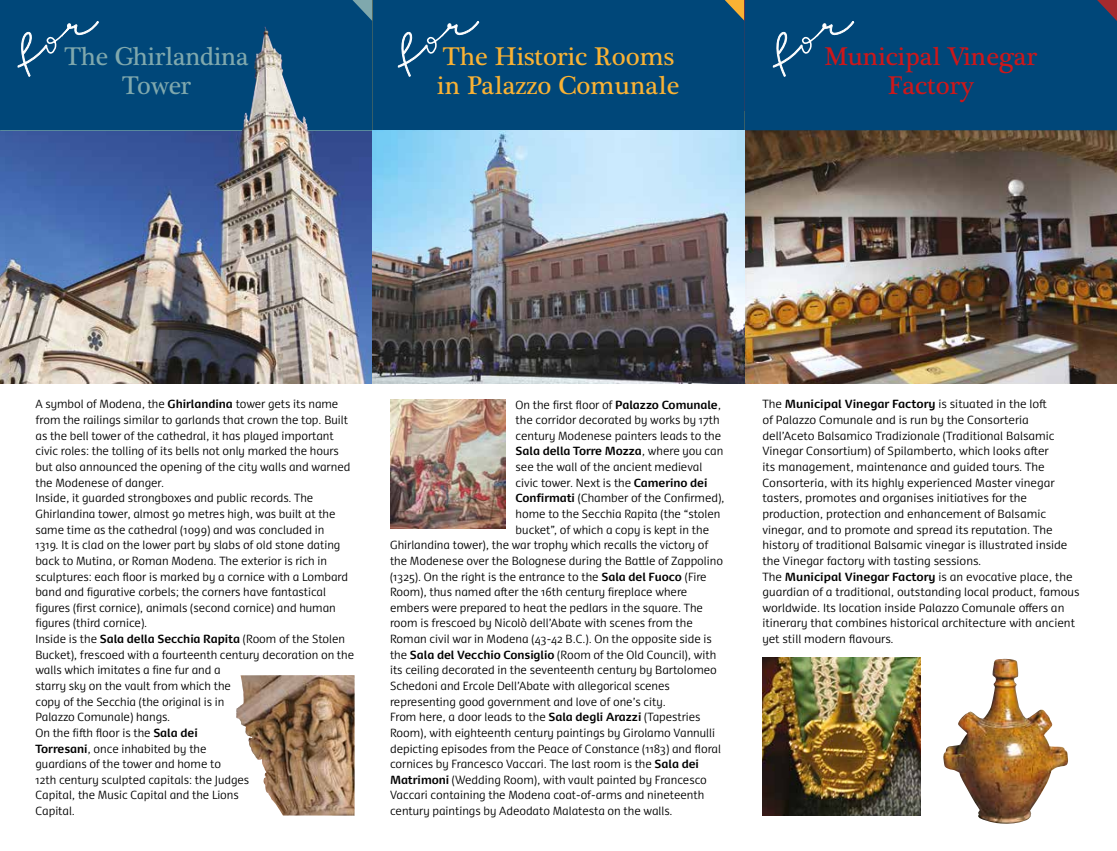
<style>
.page{position:relative;width:1117px;height:851px;background:#fff}
.page>*{position:absolute;margin:0;border:0;box-sizing:border-box;transform-origin:0 0}
.t1{font:26.25px/28.8px "Plantagenet Cherokee";color:#f9b234}
.t2{font:26.25px/28.8px "Plantagenet Cherokee";color:#cd171a;text-align:center}
.t3{font:26.25px/28.8px "Plantagenet Cherokee";letter-spacing:-.01em;color:#7fa8ad;text-align:center}
.t4{font:300 11.25px/15.6px "Dancer Pro";letter-spacing:-.005em;color:#000}
.t5{font:700 11.25px "Dancer Pro";letter-spacing:-.01em;color:#000}
.s1{font-weight:700}
.s2{font-weight:300}
</style>
<div class="page">
<img style="left:393px;top:130px;width:723px;height:253px">
<img style="left:0;top:130px;width:393px;height:253px">
<svg style="left:0;top:1px;width:372px;height:129px;background:#11527f"></svg>
<div style="left:372px;top:1px;width:372px;height:129px;background:#004779"></div>
<div style="left:744px;top:0;width:372px;height:130px;background:#004779"></div>
<img style="left:102px;top:27px;width:163px;height:250px">
<img style="left:390px;top:400px;width:115px;height:129px">
<img style="left:236px;top:675px;width:118px;height:140px">
<img style="left:762px;top:657px;width:158px;height:158px">
<img style="left:943px;top:659px;width:124px;height:164px">
<hr style="left:0;top:0;width:372px;height:1px;background:#7fa8ad">
<hr style="left:372px;top:0;width:372px;height:1px;background:#f9b234">
<svg style="left:17px;top:21px;width:82px;height:57px;background:#185885"></svg>
<svg style="left:397px;top:21px;width:82px;height:57px;background:#185885"></svg>
<svg style="left:772px;top:21px;width:81px;height:57px;background:#185885"></svg>
<h1 class="t3" style="left:65px;top:43px;width:186px">The Ghirlandina<br>Tower</h1>
<h1 class="t1" style="left:437px;top:43px;width:244px">The Historic Rooms in Palazzo Comunale</h1>
<h1 class="t2" style="left:824px;top:43px;width:214px">Municipal Vinegar<br>Factory</h1>
<p class="t4" style="left:35px;top:396px;width:320px">A symbol of Modena, the <span class="s1">Ghirlandina</span> tower gets its name from the railings similar to garlands that crown the top. Built as the bell tower of the cathedral, it has played important civic roles: the tolling of its bells not only marked the hours but also announced the opening of the city walls and warned the Modenese of danger.<br>Inside, it guarded strongboxes and public records. The Ghirlandina tower, almost 90 metres high, was built at the same time as the cathedral (1099) and was concluded in<br>1319. It is clad on the lower part by slabs of old stone dating back to Mutina, or Roman Modena. The exterior is rich in sculptures: each floor is marked by a cornice with a Lombard band and figurative corbels; the corners have fantastical figures (first cornice), animals (second cornice) and human figures (third cornice).<br>Inside is the <span class="s1">Sala della Secchia Rapita</span> (Room of the Stolen Bucket), frescoed with a fourteenth century decoration on the walls which imitates a fine fur and a<br>starry sky on the vault from which the<br>copy of the Secchia (the original is in<br>Palazzo Comunale) hangs.<br>On the fifth floor is the <span class="s1">Sala dei<br>Torresani</span>, once inhabited by the<br>guardians of the tower and home to<br>12th century sculpted capitals: the Judges<br>Capital, the Music Capital and the Lions<br>Capital.</p>
<p class="t4" style="left:515px;top:396px;width:207px">On the first floor of <span class="s1">Palazzo Comunale</span>,</p>
<p class="t4" style="left:515px;top:411px;width:205px">the corridor decorated by works by 17th</p>
<p class="t4" style="left:515px;top:427px;width:207px">century Modenese painters leads to the</p>
<p class="t5" style="left:515px;top:443px;width:209px">Sala della Torre Mozza<span class="s2">, where you can</span></p>
<p class="t4" style="left:515px;top:458px;width:188px">see the wall of the ancient medieval</p>
<p class="t4" style="left:515px;top:474px;width:193px">civic tower. Next is the <span class="s1">Camerino dei</span></p>
<p class="t4" style="left:515px;top:490px;width:210px"><span class="s1">Confirmati</span> (Chamber of the Confirmed),</p>
<p class="t4" style="left:515px;top:505px;width:206px">home to the Secchia Rapita (the “stolen</p>
<p class="t4" style="left:515px;top:521px;width:195px">bucket”, of which a copy is kept in the</p>
<p class="t4" style="left:390px;top:536px;width:320px">Ghirlandina tower), the war trophy which recalls the victory of</p>
<p class="t4" style="left:390px;top:552px;width:334px">the Modenese over the Bolognese during the Battle of Zappolino</p>
<p class="t4" style="left:390px;top:568px;width:318px">(1325). On the right is the entrance to the <span class="s1">Sala del Fuoco</span> (Fire</p>
<p class="t4" style="left:390px;top:583px;width:299px">Room), thus named after the 16th century fireplace where</p>
<p class="t4" style="left:390px;top:599px;width:314px">embers were prepared to heat the pedlars in the square. The</p>
<p class="t4" style="left:390px;top:615px;width:304px">room is frescoed by Nicolò dell’Abate with scenes from the</p>
<p class="t4" style="left:390px;top:630px;width:323px">Roman civil war in Modena (43-42 B.C.). On the opposite side is</p>
<p class="t4" style="left:390px;top:646px;width:328px">the <span class="s1">Sala del Vecchio Consiglio</span> (Room of the Old Council), with</p>
<p class="t4" style="left:390px;top:661px;width:328px">its ceiling decorated in the seventeenth century by Bartolomeo</p>
<p class="t4" style="left:390px;top:677px;width:281px">Schedoni and Ercole Dell’Abate with allegorical scenes</p>
<p class="t4" style="left:390px;top:693px;width:277px">representing good government and love of one’s city.</p>
<p class="t4" style="left:390px;top:708px;width:312px">From here, a door leads to the <span class="s1">Sala degli Arazzi</span> (Tapestries</p>
<p class="t4" style="left:390px;top:724px;width:326px">Room), with eighteenth century paintings by Girolamo Vannulli</p>
<p class="t4" style="left:390px;top:740px;width:332px">depicting episodes from the Peace of Constance (1183) and floral</p>
<p class="t4" style="left:390px;top:755px;width:310px">cornices by Francesco Vaccari. The last room is the <span class="s1">Sala dei</span></p>
<p class="t4" style="left:390px;top:771px;width:318px"><span class="s1">Matrimoni</span> (Wedding Room), with vault painted by Francesco</p>
<p class="t4" style="left:390px;top:786px;width:315px">Vaccari containing the Modena coat-of-arms and nineteenth</p>
<p class="t4" style="left:390px;top:802px;width:284px">century paintings by Adeodato Malatesta on the walls.</p>
<p class="t4" style="left:762px;top:396px;width:318px">The <span class="s1">Municipal Vinegar Factory</span> is situated in the loft<br>of Palazzo Comunale and is run by the Consorteria dell’Aceto Balsamico Tradizionale (Traditional Balsamic Vinegar Consortium) of Spilamberto, which looks after<br>its management, maintenance and guided tours. The Consorteria, with its highly experienced Master vinegar tasters, promotes and organises initiatives for the production, protection and enhancement of Balsamic vinegar, and to promote and spread its reputation. The history of traditional Balsamic vinegar is illustrated inside the Vinegar factory with tasting sessions.<br>The <span class="s1">Municipal Vinegar Factory</span> is an evocative place, the guardian of a traditional, outstanding local product, famous worldwide. Its location inside Palazzo Comunale offers an itinerary that combines historical architecture with ancient yet still modern flavours.</p>
</div>
